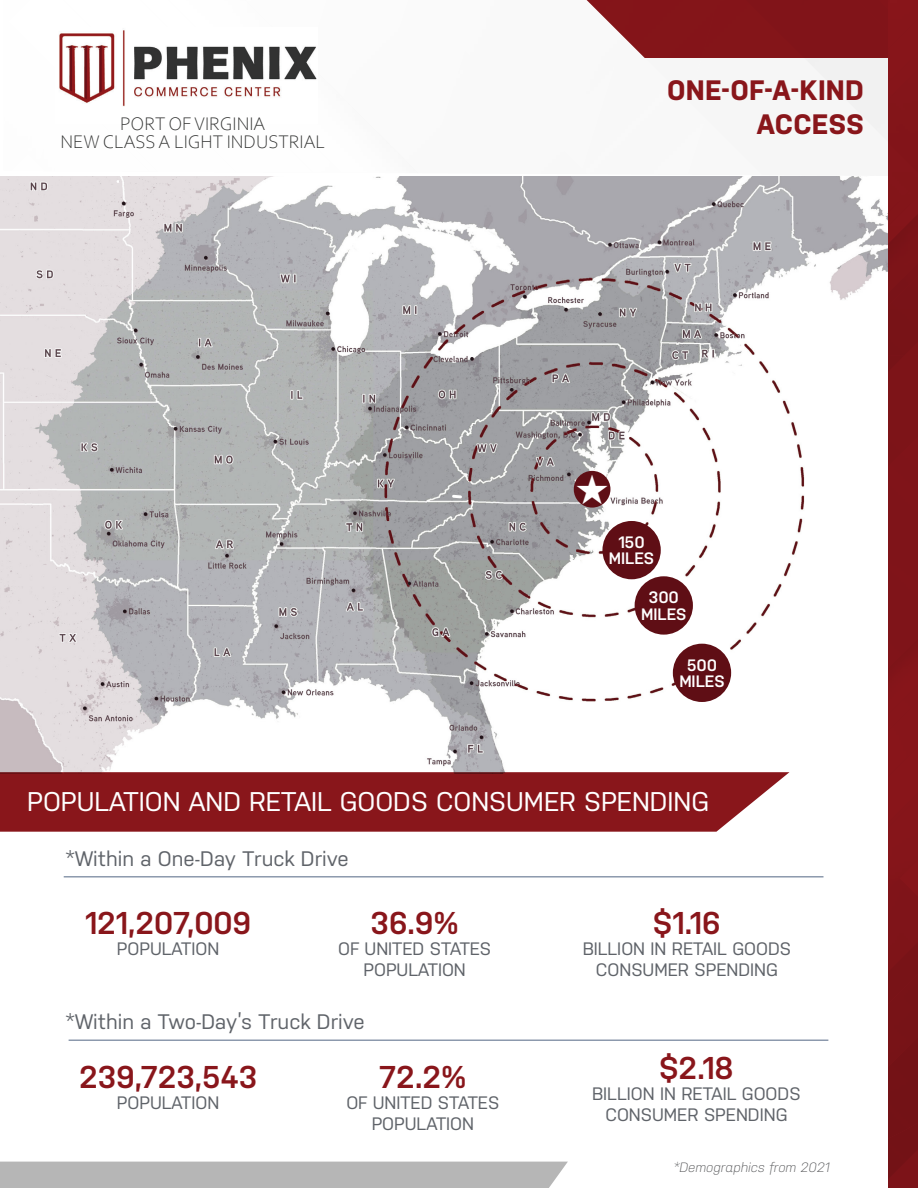
<style>
.page{position:relative;width:918px;height:1188px;background:#fff}
.page>*{position:absolute;margin:0;border:0;box-sizing:border-box;transform-origin:0 0}
.t1{font:600 31.5px "Nudista";letter-spacing:-.02em;color:#89161b}
.t2{font:700 28.05px/33.8px "Nudista";letter-spacing:.01em;color:#89161b;text-align:right}
.t3{font:27px "Nudista";color:#fff}
.t4{font:21px "Nudista";color:#5f6369}
.t5{font:300 19.05px "Corbel";color:#323332}
.t6{font:18px/21px "Nudista";color:#5f6369;text-align:center}
.t7{font:600 16.5px "Nudista";letter-spacing:-.005em;color:#fff}
.t8{font:italic 300 13.5px "Nudista";color:#57585a}
</style>
<div class="page">
<img style="left:0;top:176px;width:889px;height:597px">
<div style="left:804px;top:58px;width:85px;height:105px;background:#f6f6f6"></div>
<div style="left:0;top:1162px;width:568px;height:26px;background:#b6b6b6"></div>
<svg style="left:586px;top:0;width:303px;height:58px;background:#8e2b2f"></svg>
<svg style="left:450px;top:493px;width:14px;height:7px"></svg>
<div style="left:889px;top:467px;width:29px;height:53px;background:#7f1419"></div>
<div style="left:889px;top:355px;width:29px;height:112px;background:#7d1418"></div>
<img style="left:889px;top:520px;width:29px;height:48px">
<svg style="left:889px;top:1173px;width:29px;height:15px"></svg>
<img style="left:889px;top:1155px;width:29px;height:15px">
<div style="left:889px;top:568px;width:29px;height:59px;background:#7f1419"></div>
<div style="left:889px;top:627px;width:29px;height:110px;background:#86151a"></div>
<img style="left:889px;top:737px;width:29px;height:418px">
<div style="left:889px;top:0;width:29px;height:193px;background:#84151a"></div>
<img style="left:889px;top:341px;width:29px;height:11px">
<img style="left:889px;top:193px;width:29px;height:148px">
<hr style="left:64px;top:876px;width:759px;height:2px;background:#8c99ad">
<hr style="left:69px;top:1040px;width:759px;height:1px;background:#8c99ad">
<svg style="left:0;top:772px;width:789px;height:60px;background:#8f2227"></svg>
<div style="left:673px;top:644px;width:58px;height:58px;background:#5f0e15;border-radius:50%"></div>
<div style="left:635px;top:576px;width:58px;height:59px;background:#5f0e15;border-radius:50%"></div>
<div style="left:602px;top:521px;width:59px;height:58px;background:#5f0e15;border-radius:50%"></div>
<div style="left:574px;top:471px;width:36px;height:37px;background:#5f0e15;border-radius:50%"></div>
<img style="left:59px;top:30px;width:258px;height:77px">
<svg style="left:577px;top:474px;width:31px;height:29px"></svg>
<p class="t5" style="left:120px;top:111px;width:147px">PORT OF VIRGINIA</p>
<p class="t5" style="left:61px;top:129px;width:266px">NEW CLASS A LIGHT INDUSTRIAL</p>
<p class="t2" style="left:667px;top:73px;width:198px">ONE-OF-A-KIND<br>ACCESS</p>
<p class="t7" style="left:618px;top:533px;width:28px">150</p>
<p class="t7" style="left:609px;top:549px;width:47px">MILES</p>
<p class="t7" style="left:649px;top:588px;width:32px">300</p>
<p class="t7" style="left:641px;top:605px;width:47px">MILES</p>
<p class="t7" style="left:687px;top:655px;width:32px">500</p>
<p class="t7" style="left:679px;top:672px;width:47px">MILES</p>
<p class="t3" style="left:27px;top:786px;width:684px">POPULATION AND RETAIL GOODS CONSUMER SPENDING</p>
<p class="t4" style="left:66px;top:847px;width:285px">*Within a One-Day Truck Drive</p>
<p class="t1" style="left:85px;top:904px;width:168px">121,207,009</p>
<p class="t6" style="left:117px;top:938px;width:104px">POPULATION</p>
<p class="t1" style="left:370px;top:904px;width:90px">36.9%</p>
<p class="t6" style="left:338px;top:938px;width:155px">OF UNITED STATES<br>POPULATION</p>
<p class="t4" style="left:66px;top:1010px;width:301px">*Within a Two-Day’s Truck Drive</p>
<p class="t1" style="left:79px;top:1059px;width:180px">239,723,543</p>
<p class="t6" style="left:117px;top:1092px;width:104px">POPULATION</p>
<p class="t1" style="left:379px;top:1059px;width:90px">72.2%</p>
<p class="t6" style="left:346px;top:1092px;width:155px">OF UNITED STATES<br>POPULATION</p>
<p class="t1" style="left:653px;top:904px;width:70px">$1.16</p>
<p class="t6" style="left:583px;top:938px;width:210px">BILLION IN RETAIL GOODS<br>CONSUMER SPENDING</p>
<p class="t1" style="left:659px;top:1050px;width:76px">$2.18</p>
<p class="t6" style="left:592px;top:1083px;width:210px">BILLION IN RETAIL GOODS<br>CONSUMER SPENDING</p>
<p class="t8" style="left:673px;top:1159px;width:158px">*Demographics from 2021</p>
</div>
